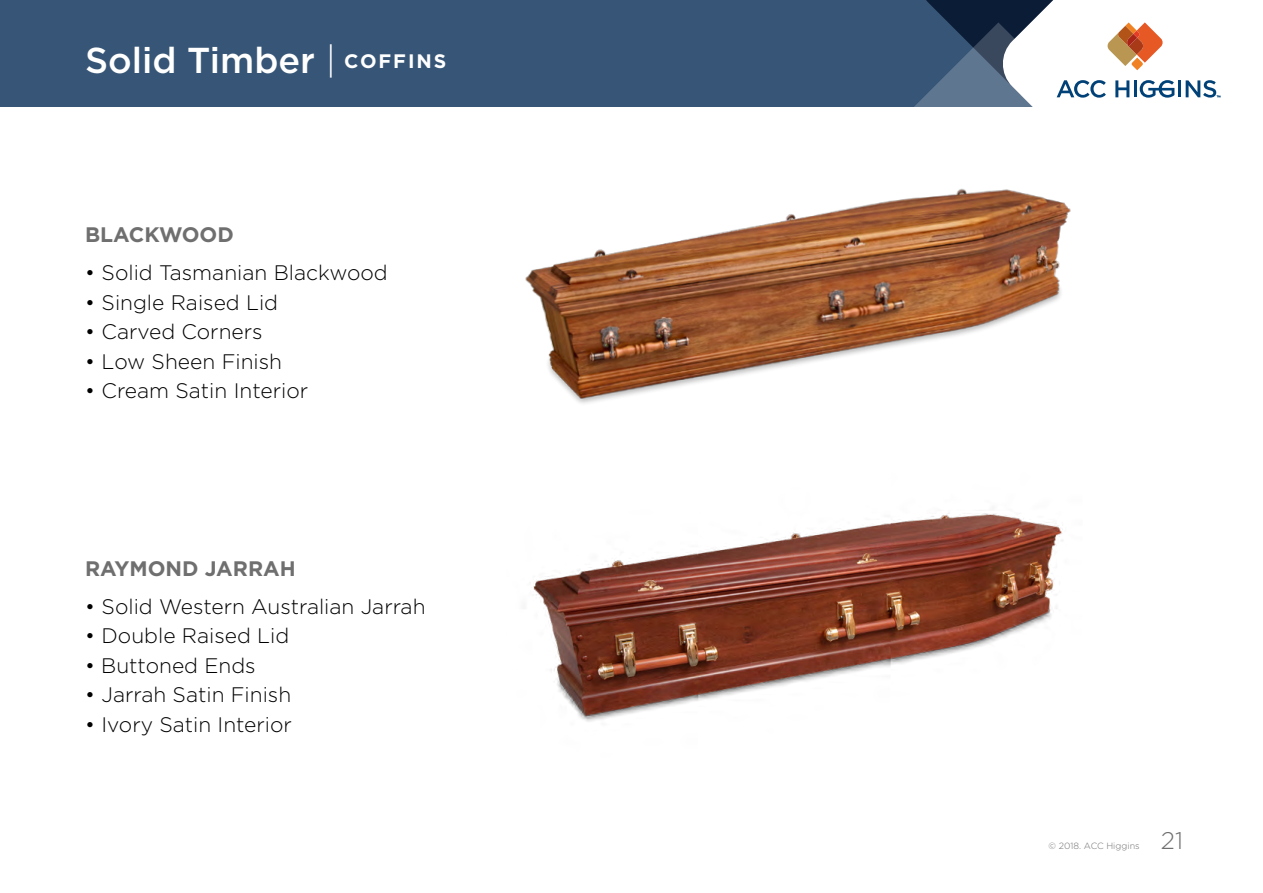
<style>
.page{position:relative;width:1263px;height:893px;background:#fff}
.page>*{position:absolute;margin:0;border:0;box-sizing:border-box;transform-origin:0 0}
.t1{font:500 36px "Gotham";color:#fff}
.t2{font:300 24px "Gotham";color:#706f6f}
.t3{font:300 21px "Gotham";color:#000}
.t4{font:700 21px "Gotham";color:#706f6f}
.t5{font:300 9px "Gotham";color:#706f6f}
.s1{font-weight:300}
.s2{font-weight:700;font-size:19.5px}
</style>
<div class="page">
<div style="left:0;top:0;width:1115px;height:106px;background:#375576"></div>
<svg style="left:899px;top:0;width:321px;height:107px"></svg>
<img style="left:525px;top:188px;width:546px;height:216px">
<img style="left:533px;top:513px;width:530px;height:209px">
<h1 class="t1" style="left:85px;top:39px;width:363px">Solid Timber <span class="s1">|</span> <span class="s2">COFFINS</span></h1>
<p class="t4" style="left:85px;top:223px;width:150px">BLACKWOOD</p>
<p class="t3" style="left:85px;top:261px;width:304px">• Solid Tasmanian Blackwood</p>
<p class="t3" style="left:85px;top:291px;width:195px">• Single Raised Lid</p>
<p class="t3" style="left:85px;top:320px;width:179px">• Carved Corners</p>
<p class="t3" style="left:85px;top:350px;width:199px">• Low Sheen Finish</p>
<p class="t3" style="left:85px;top:379px;width:225px">• Cream Satin Interior</p>
<p class="t4" style="left:85px;top:556px;width:212px">RAYMOND JARRAH</p>
<p class="t3" style="left:85px;top:595px;width:342px">• Solid Western Australian Jarrah</p>
<p class="t3" style="left:85px;top:624px;width:206px">• Double Raised Lid</p>
<p class="t3" style="left:85px;top:654px;width:172px">• Buttoned Ends</p>
<p class="t3" style="left:85px;top:683px;width:208px">• Jarrah Satin Finish</p>
<p class="t3" style="left:85px;top:713px;width:208px">• Ivory Satin Interior</p>
<p class="t5" style="left:1049px;top:841px;width:93px">© 2018. ACC Higgins</p>
<p class="t2" style="left:1161px;top:828px;width:24px">21</p>
</div>
